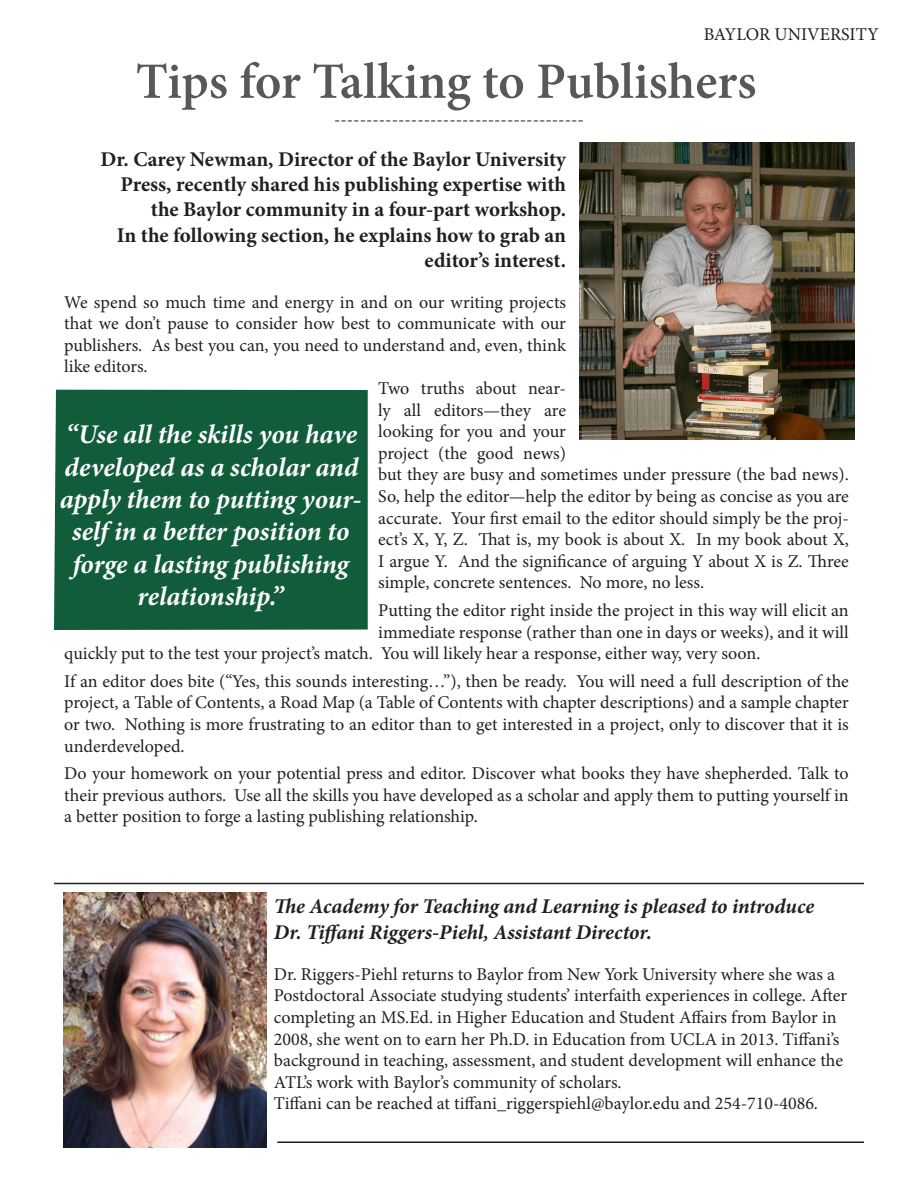
<style>
.page{position:relative;width:918px;height:1188px;background:#fff}
.page>*{position:absolute;margin:0;border:0;box-sizing:border-box;transform-origin:0 0}
.t1{font:600 51px "Minion Pro";letter-spacing:-.005em;color:#57585a}
.t2{font:italic 700 27px/32.4px "Minion Pro";letter-spacing:-.005em;color:#fff;text-align:center}
.t3{font:700 21px/25.2px "Minion Pro";color:#231f20;text-align:right}
.t4{font:italic 700 21px/25.2px "Minion Pro";letter-spacing:-.005em;color:#231f20}
.t5{font:18px/21.6px "Minion Pro";letter-spacing:-.005em;color:#231f20;text-align:justify}
</style>
<div class="page">
<img style="left:580px;top:142px;width:275px;height:297px">
<div style="left:54px;top:390px;width:314px;height:240px;background:#115c3b"></div>
<img style="left:63px;top:892px;width:203px;height:255px">
<hr style="left:278px;top:1142px;width:585px;height:1px;background:#231f20">
<hr style="left:55px;top:883px;width:808px;height:1px;background:#231f20">
<p class="t5" style="left:704px;top:24px;width:176px">BAYLOR UNIVERSITY</p>
<p class="t1" style="left:136px;top:46px;width:622px">Tips for Talking to Publishers</p>
<p class="t5" style="left:334px;top:108px;width:251px">---------------------------------------</p>
<p class="t3" style="left:101px;top:146px;width:467px">Dr. Carey Newman, Director of the Baylor University Press, recently shared his publishing expertise with the Baylor community in a four-part workshop.<br>In the following section, he explains how to grab an editor’s interest.</p>
<p class="t5" style="left:64px;top:291px;width:503px">We spend so much time and energy in and on our writing projects that we don’t pause to consider how best to communicate with our publishers. As best you can, you need to understand and, even, think like editors.</p>
<p class="t5" style="left:378px;top:378px;width:472px;text-align:left">Two truths about near-<br>ly all editors—they are<br>looking for you and your<br>project (the good news)<br>but they are busy and sometimes under pressure (the bad news).<br>So, help the editor—help the editor by being as concise as you are accurate. Your first email to the editor should simply be the proj&shy;ect’s X, Y, Z. That is, my book is about X. In my book about X, I argue Y. And the significance of arguing Y about X is Z. Three simple, concrete sentences. No more, no less.</p>
<p class="t5" style="left:378px;top:600px;width:472px">Putting the editor right inside the project in this way will elicit an</p>
<p class="t5" style="left:378px;top:621px;width:472px">immediate response (rather than one in days or weeks), and it will</p>
<p class="t5" style="left:64px;top:643px;width:698px">quickly put to the test your project’s match. You will likely hear a response, either way, very soon.</p>
<p class="t5" style="left:64px;top:670px;width:786px">If an editor does bite (“Yes, this sounds interesting…”), then be ready. You will need a full description of the project, a Table of Contents, a Road Map (a Table of Contents with chapter descriptions) and a sample chapter or two. Nothing is more frustrating to an editor than to get interested in a project, only to discover that it is underdeveloped.</p>
<p class="t5" style="left:64px;top:763px;width:786px">Do your homework on your potential press and editor. Discover what books they have shepherded. Talk to their previous authors. Use all the skills you have developed as a scholar and apply them to putting yourself in a better position to forge a lasting publishing relationship.</p>
<p class="t2" style="left:60px;top:418px;width:303px">“Use all the skills you have developed as a scholar and apply them to putting your&shy;self in a better position to forge a lasting publishing relationship.”</p>
<p class="t4" style="left:274px;top:894px;width:542px">The Academy for Teaching and Learning is pleased to introduce<br>Dr. Tiffani Riggers-Piehl, Assistant Director.</p>
<p class="t5" style="left:274px;top:963px;width:575px;text-align:left">Dr. Riggers-Piehl returns to Baylor from New York University where she was a Postdoctoral Associate studying students’ interfaith experiences in college. After completing an MS.Ed. in Higher Education and Student Affairs from Baylor in 2008, she went on to earn her Ph.D. in Education from UCLA in 2013. Tiffani’s background in teaching, assessment, and student development will enhance the ATL’s work with Baylor’s community of scholars.<br>Tiffani can be reached at tiffani_riggerspiehl@baylor.edu and 254-710-4086.</p>
</div>
